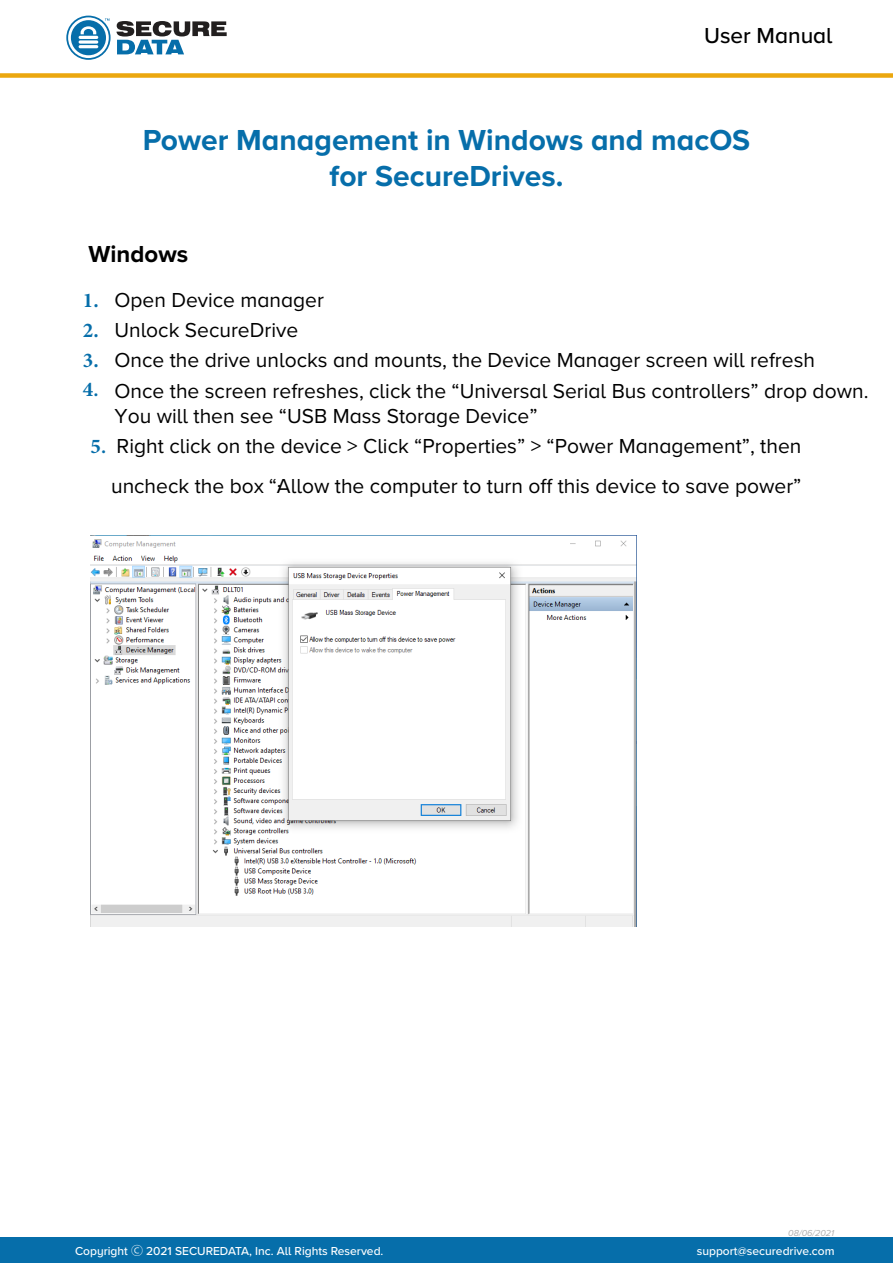
<style>
.page{position:relative;width:893px;height:1263px;background:#fff}
.page>*{position:absolute;margin:0;border:0;box-sizing:border-box;transform-origin:0 0}
.t1{font:700 30px/36px "Proxima Nova A";color:#066eaa;text-align:center}
.t2{font:700 24px "Proxima Nova A";color:#000}
.t3{font:500 22.5px "Proxima Nova A";color:#000}
.t4{font:21px/30.9px "Proxima Nova A";color:#000}
.t5{font:700 21px "Minion Pro";color:#066eaa}
.t6{font:500 12px "Proxima Nova A";color:#fff}
.t7{font:italic 9px "Proxima Nova A";color:#afafaf}
.s1{font-family:"Minion Pro";font-weight:700;color:#066eaa}
.s2{font-family:"Proxima Nova A";font-weight:600}
.s3{font-weight:600;color:#066eaa}
.s4{font-family:"Koz Go Pr 6 N";font-weight:400}
</style>
<div class="page">
<img style="left:91px;top:539px;width:545px;height:387px">
<div style="left:0;top:1237px;width:893px;height:26px;background:#066eaa"></div>
<svg style="left:117px;top:21px;width:110px;height:33px"></svg>
<svg style="left:66px;top:16px;width:45px;height:44px"></svg>
<div style="left:0;top:73px;width:893px;height:5px;background:#eba70e"></div>
<p class="t3" style="left:704px;top:22px;width:130px">User Manual</p>
<h1 class="t1" style="left:143px;top:123px;width:609px">Power Management in Windows and macOS for SecureDrives.</h1>
<p class="t2" style="left:88px;top:239px;width:101px">Windows</p>
<p class="t4" style="left:83px;top:284px;width:243px"><span class="s1">1.</span> Open Device manager</p>
<p class="t4" style="left:83px;top:315px;width:217px"><span class="s1">2.</span> Unlock SecureDrive</p>
<p class="t4" style="left:115px;top:345px;width:755px;text-indent:-32px"><span class="s1">3.</span> Once the drive unlocks and mounts, the Device Manager screen will refresh<br>Once the screen refreshes, click the “Universal Serial Bus controllers” drop down.</p>
<p class="t4" style="left:115px;top:401px;width:424px">You will then see “USB Mass Storage Device”</p>
<p class="t5" style="left:83px;top:374px;width:17px">4<span class="s2">.</span></p>
<p class="t4" style="left:91px;top:426px;width:712px;line-height:39.9px;text-align:right"><span class="s1">5</span><span class="s3">.</span> Right click on the device &gt; Click “Properties” &gt; “Power Management”, then uncheck the box “.Allow the computer to turn off this device to save power”</p>
<p class="t7" style="left:788px;top:1227px;width:48px">08/06/2021</p>
<p class="t6" style="left:75px;top:1244px;width:310px">Copyright <span class="s4">Ⓒ</span> 2021 SECUREDATA, Inc. All Rights Reserved.</p>
<p class="t6" style="left:697px;top:1244px;width:139px">support@securedrive.com</p>
</div>
